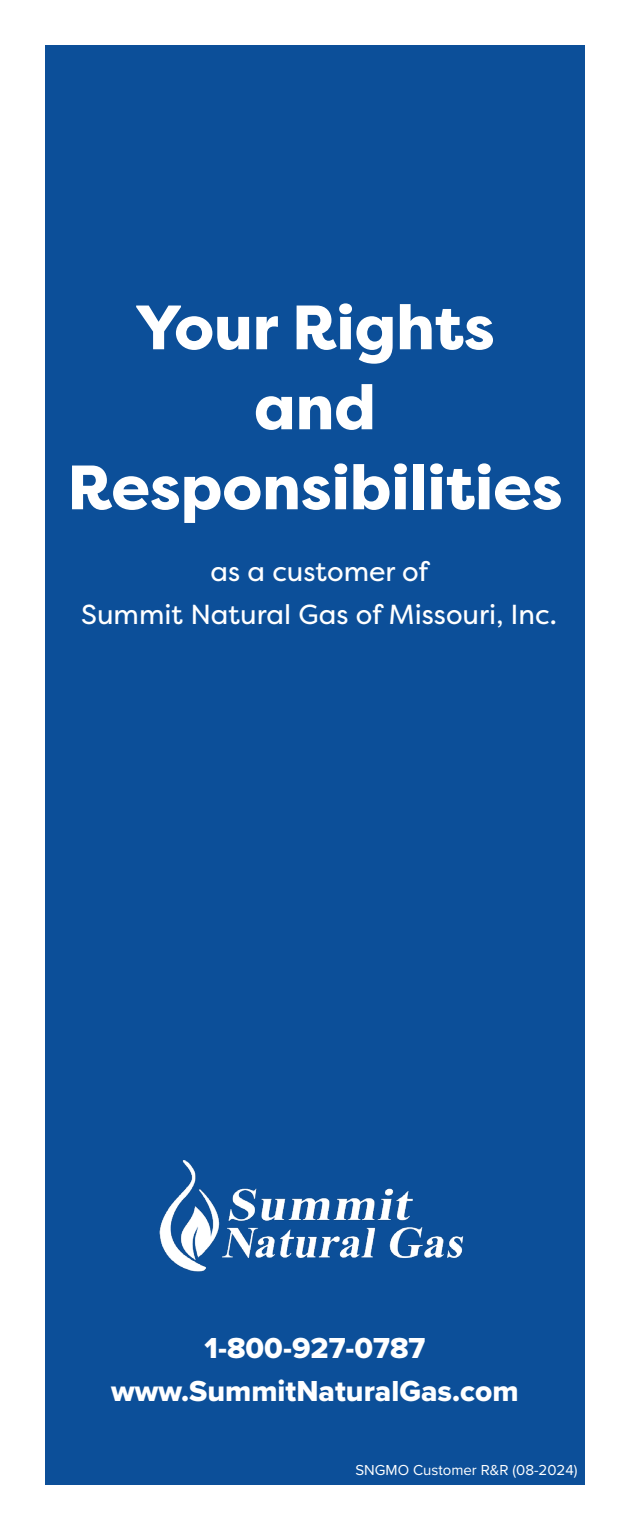
<style>
.page{position:relative;width:630px;height:1530px;background:#fff}
.page>*{position:absolute;margin:0;border:0;box-sizing:border-box;transform-origin:0 0}
.t1{font:800 62.5px/80px "Filson Pro";color:#fff;text-align:center}
.t2{font:30px/42.5px "Proxima Nova Extrabld";color:#fff;text-align:center}
.t3{font:27.5px/42.5px "Filson Pro";color:#fff;text-align:center}
.t4{font:15px "Proxima Nova";color:#fff}
</style>
<div class="page">
<div style="left:45px;top:45px;width:540px;height:1440px;background:#0c4f99"></div>
<img style="left:159px;top:1160px;width:305px;height:112px">
<h1 class="t1" style="left:67px;top:289px;width:497px">Your Rights and<br>Responsibilities</h1>
<p class="t3" style="left:81px;top:550px;width:477px">as a customer of<br>Summit Natural Gas of Missouri, Inc.</p>
<p class="t2" style="left:111px;top:1327px;width:409px">1-800-927-0787 www.SummitNaturalGas.com</p>
<p class="t4" style="left:355px;top:1459px;width:224px">SNGMO Customer R&amp;R (08-2024)</p>
</div>
